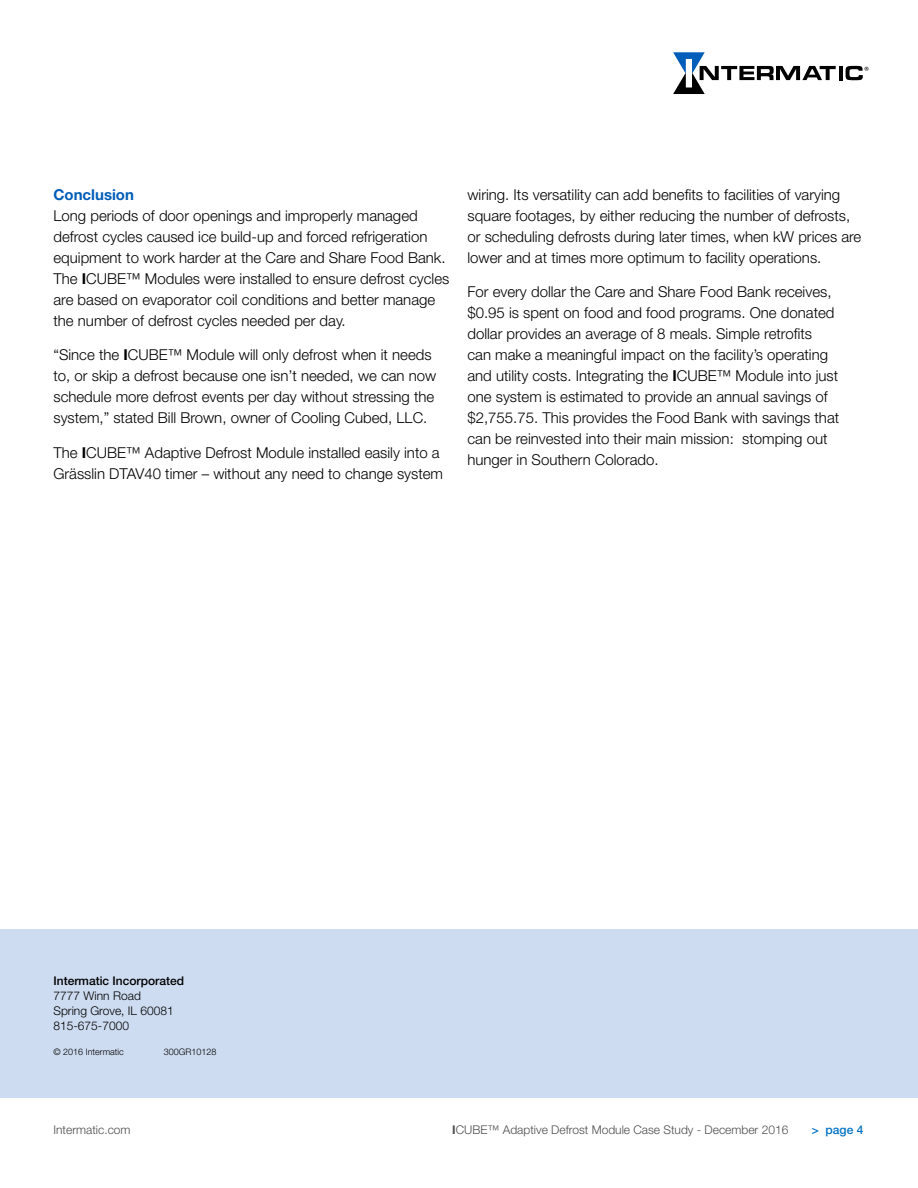
<style>
.page{position:relative;width:918px;height:1188px;background:#fff}
.page>*{position:absolute;margin:0;border:0;box-sizing:border-box;transform-origin:0 0}
.t1{font:300 15px/21px "Helvetica Neue LT Std";color:#000}
.t2{font:700 15px "Helvetica Neue LT Std";color:#005db9}
.t3{font:300 12px "Helvetica Neue LT Std";color:#4d4d4f}
.t4{font:300 12px/15px "Helvetica Neue LT Std";color:#000}
.t5{font:500 12px "Helvetica Neue LT Std";color:#000}
.t6{font:500 12px "Helvetica Neue LT Std";color:#0072c4}
.t7{font:300 9px "Helvetica Neue LT Std";color:#000}
.s1{font-weight:700}
</style>
<div class="page">
<div style="left:0;top:929px;width:918px;height:168px;background:#cedcf1"></div>
<hr style="left:839px;top:66px;width:3px;height:14px;background:#000">
<svg style="left:846px;top:66px;width:23px;height:14px"></svg>
<svg style="left:673px;top:52px;width:163px;height:42px"></svg>
<p class="t2" style="left:53px;top:185px;width:82px">Conclusion</p>
<p class="t1" style="left:53px;top:205px;width:397px">Long periods of door openings and improperly managed defrost cycles caused ice build-up and forced refrigeration equipment to work harder at the Care and Share Food Bank.<br>The <span class="s1">I</span>CUBE™ Modules were installed to ensure defrost cycles are based on evaporator coil conditions and better manage the number of defrost cycles needed per day.</p>
<p class="t1" style="left:53px;top:344px;width:384px">“Since the <span class="s1">I</span>CUBE™ Module will only defrost when it needs to, or skip a defrost because one isn’t needed, we can now schedule more defrost events per day without stressing the system,” stated Bill Brown, owner of Cooling Cubed, LLC.</p>
<p class="t1" style="left:53px;top:442px;width:391px">The <span class="s1">I</span>CUBE™ Adaptive Defrost Module installed easily into a<br>Grässlin DTAV40 timer – without any need to change system</p>
<p class="t1" style="left:467px;top:184px;width:395px">wiring. Its versatility can add benefits to facilities of varying square footages, by either reducing the number of defrosts, or scheduling defrosts during later times, when kW prices are lower and at times more optimum to facility operations.</p>
<p class="t1" style="left:467px;top:281px;width:373px">For every dollar the Care and Share Food Bank receives, $0.95 is spent on food and food programs. One donated dollar provides an average of 8 meals. Simple retrofits can make a meaningful impact on the facility’s operating and utility costs. Integrating the <span class="s1">I</span>CUBE™ Module into just one system is estimated to provide an annual savings of $2,755.75. This provides the Food Bank with savings that can be reinvested into their main mission: stomping out hunger in Southern Colorado.</p>
<p class="t5" style="left:53px;top:974px;width:132px">Intermatic Incorporated</p>
<p class="t4" style="left:53px;top:988px;width:122px">7777 Winn Road<br>Spring Grove, IL 60081<br>815-675-7000</p>
<p class="t7" style="left:53px;top:1046px;width:72px">© 2016 Intermatic</p>
<p class="t7" style="left:164px;top:1046px;width:54px">300GR10128</p>
<p class="t3" style="left:53px;top:1122px;width:79px">Intermatic.com</p>
<p class="t3" style="left:452px;top:1122px;width:338px"><span class="s1">I</span>CUBE™ Adaptive Defrost Module Case Study - December 2016</p>
<p class="t6" style="left:812px;top:1123px;width:53px">&gt; page 4</p>
</div>
